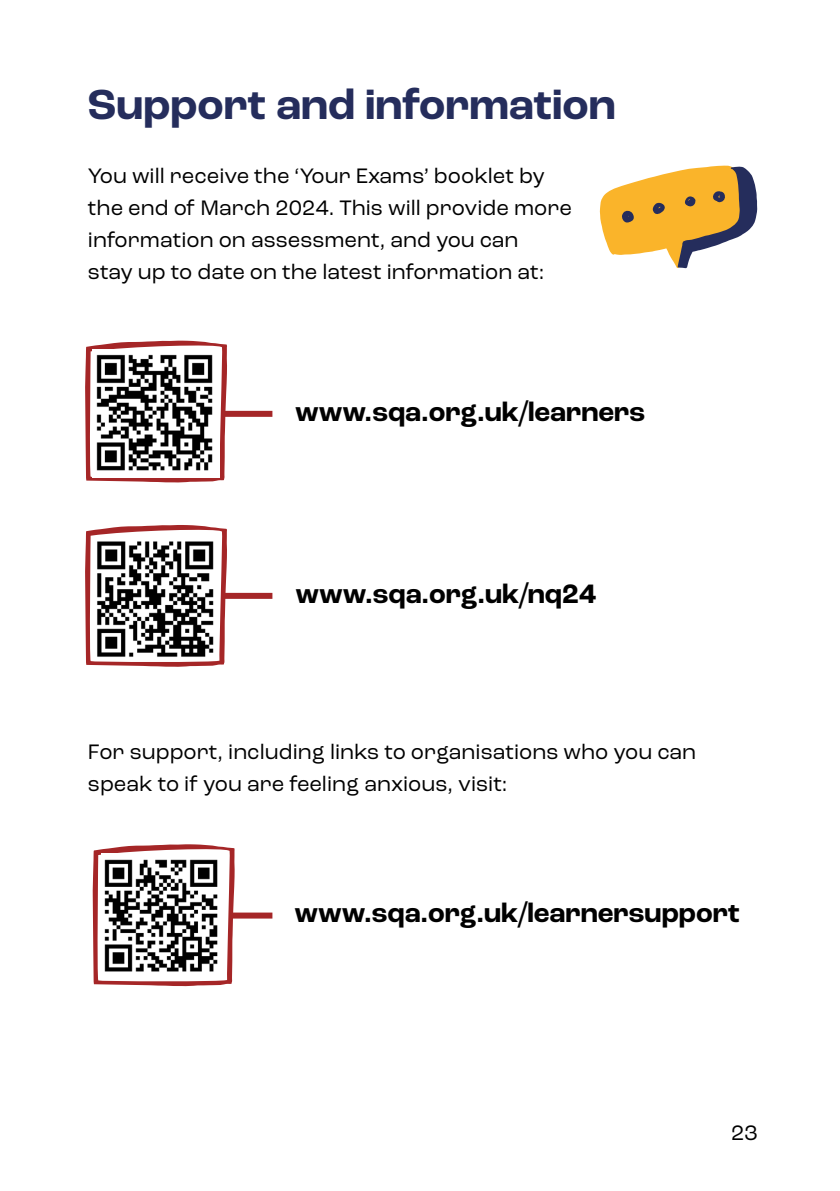
<style>
.page{position:relative;width:840px;height:1191px;background:#fff}
.page>*{position:absolute;margin:0;border:0;box-sizing:border-box;transform-origin:0 0}
.t1{font:700 44px "Roc Grotesk";color:#252d5c}
.t2{font:700 28px "Roc Grotesk";color:#000}
.t3{font:22px/32px "Roc Grotesk";color:#000}
</style>
<div class="page">
<svg style="left:599px;top:165px;width:157px;height:104px"></svg>
<div style="left:216px;top:411px;width:56px;height:6px;background:#a52627"></div>
<svg style="left:85px;top:341px;width:142px;height:141px"></svg>
<div style="left:224px;top:912px;width:48px;height:6px;background:#a52627"></div>
<div style="left:215px;top:593px;width:57px;height:6px;background:#a52627"></div>
<svg style="left:85px;top:525px;width:142px;height:142px"></svg>
<svg style="left:93px;top:844px;width:142px;height:142px"></svg>
<img style="left:93px;top:350px;width:127px;height:128px">
<img style="left:93px;top:537px;width:125px;height:121px">
<img style="left:102px;top:853px;width:122px;height:124px">
<p class="t1" style="left:88px;top:77px;width:528px">Support and information</p>
<p class="t3" style="left:88px;top:159px;width:458px">You will receive the ‘Your Exams’ booklet by</p>
<p class="t3" style="left:88px;top:191px;width:485px">the end of March 2024. This will provide more</p>
<p class="t3" style="left:88px;top:223px;width:432px">information on assessment, and you can</p>
<p class="t3" style="left:88px;top:255px;width:457px">stay up to date on the latest information at:</p>
<p class="t2" style="left:295px;top:395px;width:351px">www.sqa.org.uk/learners</p>
<p class="t2" style="left:295px;top:576px;width:302px">www.sqa.org.uk/nq24</p>
<p class="t3" style="left:88px;top:735px;width:609px">For support, including links to organisations who you can speak to if you are feeling anxious, visit:</p>
<p class="t2" style="left:294px;top:895px;width:446px">www.sqa.org.uk/learnersupport</p>
<p class="t3" style="left:730px;top:1116px;width:28px">23</p>
</div>
